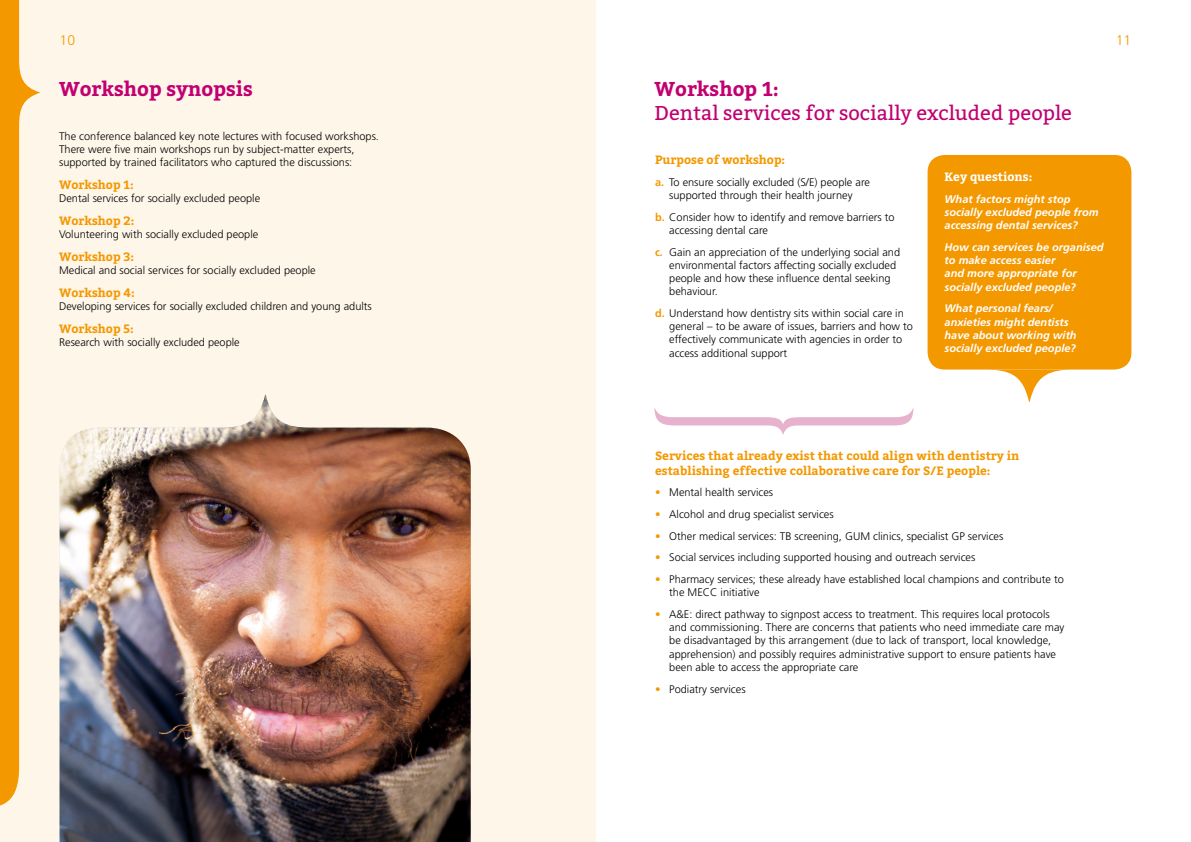
<style>
.page{position:relative;width:1191px;height:842px;background:#fff}
.page>*{position:absolute;margin:0;border:0;box-sizing:border-box;transform-origin:0 0}
.t1{font:20px "Bitter";color:#c10071}
.t2{font:700 20px "Bitter";color:#c10071}
.t3{font:300 14px "Frutiger";color:#f49800}
.t4{font:700 12px/14.4px "Bitter";color:#f49800}
.t5{font:700 12px "Bitter";color:#fff}
.t6{font:300 11px/13.2px "Frutiger";color:#000}
.t7{font:italic 700 11px/13.2px "Frutiger";color:#fff}
.s1{font-weight:700;color:#f49800}
.s2{color:#f49800}
</style>
<div class="page">
<div style="left:0;top:0;width:595px;height:842px;background:#fff6ea"></div>
<div style="left:927px;top:155px;width:204px;height:215px;background:#f49800;border-radius:17px"></div>
<svg style="left:996px;top:370px;width:67px;height:32px"></svg>
<svg style="left:0;top:0;width:40px;height:806px"></svg>
<svg style="left:654px;top:407px;width:259px;height:28px"></svg>
<img style="left:60px;top:395px;width:411px;height:447px">
<p class="t3" style="left:60px;top:32px;width:17px">10</p>
<p class="t3" style="left:1115px;top:32px;width:17px">11</p>
<h1 class="t2" style="left:59px;top:73px;width:195px">Workshop synopsis</h1>
<h1 class="t2" style="left:654px;top:73px;width:126px">Workshop 1:</h1>
<h1 class="t1" style="left:654px;top:98px;width:419px">Dental services for socially excluded people</h1>
<p class="t6" style="left:59px;top:129px;width:321px">The conference balanced key note lectures with focused workshops.<br>There were five main workshops run by subject-matter experts, supported by trained facilitators who captured the discussions:</p>
<p class="t4" style="left:59px;top:177px;width:76px">Workshop 1:</p>
<p class="t6" style="left:59px;top:192px;width:203px">Dental services for socially excluded people</p>
<p class="t4" style="left:59px;top:213px;width:77px">Workshop 2:</p>
<p class="t6" style="left:59px;top:228px;width:201px">Volunteering with socially excluded people</p>
<p class="t4" style="left:59px;top:249px;width:77px">Workshop 3:</p>
<p class="t6" style="left:59px;top:264px;width:258px">Medical and social services for socially excluded people</p>
<p class="t4" style="left:59px;top:285px;width:77px">Workshop 4:</p>
<p class="t6" style="left:59px;top:300px;width:314px">Developing services for socially excluded children and young adults</p>
<p class="t4" style="left:59px;top:321px;width:76px">Workshop 5:</p>
<p class="t6" style="left:59px;top:336px;width:182px">Research with socially excluded people</p>
<p class="t4" style="left:655px;top:152px;width:132px">Purpose of workshop:</p>
<p class="t6" style="left:655px;top:176px;width:216px;text-align:center"><span class="s1">a.</span> To ensure socially excluded (S/E) people are supported through their health journey</p>
<p class="t6" style="left:669px;top:210px;width:227px;text-indent:-14px"><span class="s1">b.</span> Consider how to identify and remove barriers to accessing dental care</p>
<p class="t6" style="left:669px;top:245px;width:232px;text-indent:-14px"><span class="s1">c.</span> Gain an appreciation of the underlying social and environmental factors affecting socially excluded people and how these influence dental seeking behaviour.</p>
<p class="t6" style="left:669px;top:307px;width:245px;text-indent:-14px"><span class="s1">d.</span> Understand how dentistry sits within social care in general – to be aware of issues, barriers and how to effectively communicate with agencies in order to access additional support</p>
<p class="t5" style="left:944px;top:168px;width:89px">Key questions:</p>
<p class="t7" style="left:944px;top:192px;width:156px">What factors might stop socially excluded people from accessing dental services?</p>
<p class="t7" style="left:944px;top:241px;width:160px">How can services be organised to make access easier<br>and more appropriate for socially excluded people?</p>
<p class="t7" style="left:944px;top:302px;width:134px">What personal fears/ anxieties might dentists have about working with socially excluded people?</p>
<p class="t4" style="left:655px;top:448px;width:366px">Services that already exist that could align with dentistry in establishing effective collaborative care for S/E people:</p>
<p class="t6" style="left:655px;top:486px;width:120px"><span class="s2">•</span> Mental health services</p>
<p class="t6" style="left:655px;top:508px;width:180px"><span class="s2">•</span> Alcohol and drug specialist services</p>
<p class="t6" style="left:655px;top:529px;width:350px"><span class="s2">•</span> Other medical services: TB screening, GUM clinics, specialist GP services</p>
<p class="t6" style="left:655px;top:551px;width:322px"><span class="s2">•</span> Social services including supported housing and outreach services</p>
<p class="t6" style="left:669px;top:573px;width:396px;text-indent:-14px"><span class="s2">•</span> Pharmacy services; these already have established local champions and contribute to the MECC initiative</p>
<p class="t6" style="left:669px;top:608px;width:397px;text-indent:-14px"><span class="s2">•</span> A&amp;E: direct pathway to signpost access to treatment. This requires local protocols and commissioning. There are concerns that patients who need immediate care may be disadvantaged by this arrangement (due to lack of transport, local knowledge, apprehension) and possibly requires administrative support to ensure patients have been able to access the appropriate care</p>
<p class="t6" style="left:655px;top:682px;width:92px"><span class="s2">•</span> Podiatry services</p>
</div>
